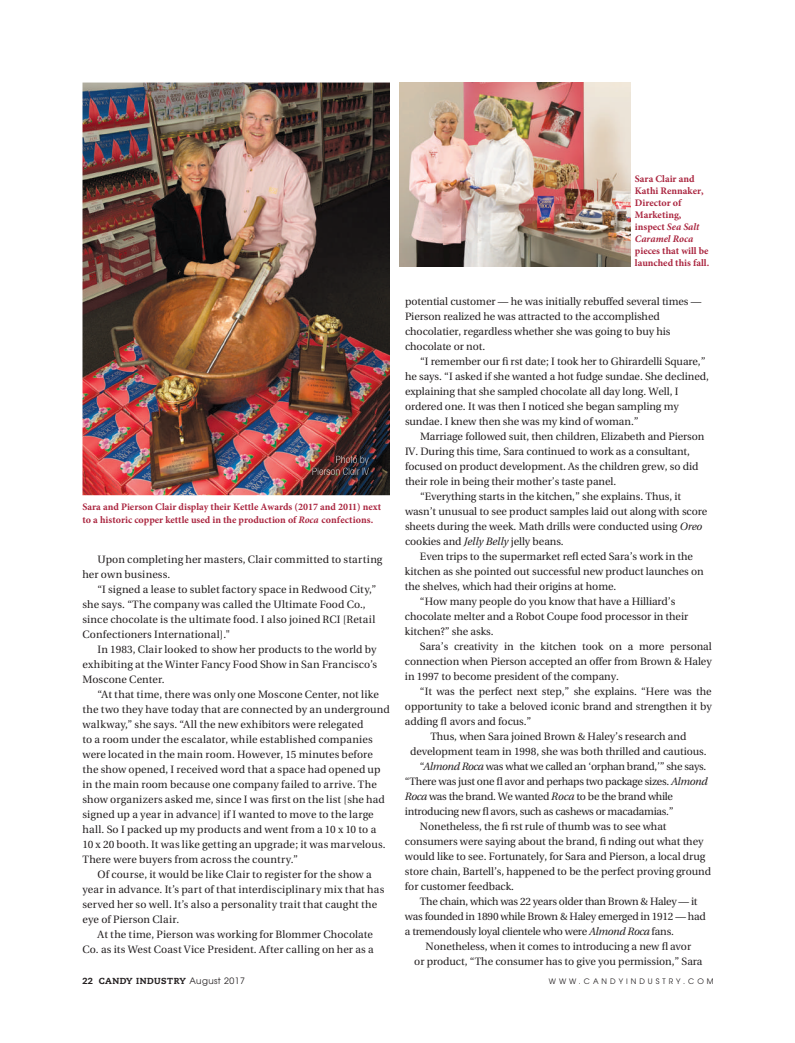
<style>
.page{position:relative;width:795px;height:1043px;background:#fff}
.page>*{position:absolute;margin:0;border:0;box-sizing:border-box;transform-origin:0 0}
.t1{font:10.62px/15px "Utopia";letter-spacing:-.005em;color:#231f20}
.t2{font:10.62px "Utopia";letter-spacing:.015em;color:#231f20}
.t3{font:10.62px "Utopia";letter-spacing:-.025em;color:#231f20}
.t4{font:700 10px/12px "Minion Pro";color:#aa253f}
.t5{font:800 8.75px "Caecilia";letter-spacing:.05em;color:#231f20}
.t6{font:7.5px "Avant Garde";letter-spacing:.4em;color:#231f20}
.s1{font-style:italic}
.s2{font-family:"Avant Garde";font-weight:400}
</style>
<div class="page">
<img style="left:82px;top:83px;width:308px;height:412px">
<img style="left:399px;top:83px;width:232px;height:184px">
<img style="left:336px;top:456px;width:33px;height:9px">
<img style="left:312px;top:467px;width:57px;height:8px">
<div style="left:393px;top:9px;width:9px;height:9px;border:2px solid #fff;border-radius:50%"></div>
<div style="left:777px;top:517px;width:9px;height:9px;border:2px solid #fff;border-radius:50%"></div>
<p class="t4" style="left:82px;top:500px;width:300px;line-height:12.8px">Sara and Pierson Clair display their Kettle Awards (2017 and 2011) next to a historic copper kettle used in the production of <span class="s1">Roca</span> confections.</p>
<p class="t1" style="left:83px;top:552px;width:302px;text-indent:15px">Upon completing her masters, Clair committed to starting her own business.</p>
<p class="t1" style="left:83px;top:582px;width:295px;text-indent:15px">“I signed a lease to sublet factory space in Redwood City,” she says. “The company was called the Ultimate Food Co., since chocolate is the ultimate food. I also joined RCI [Retail Confectioners International]."</p>
<p class="t1" style="left:83px;top:642px;width:296px;text-align:justify;text-indent:15px">In 1983, Clair looked to show her products to the world by exhibiting at the Winter Fancy Food Show in San Francisco’s Moscone Center.</p>
<p class="t1" style="left:98px;top:687px;width:283px">“At that time, there was only one Moscone Center, not like</p>
<p class="t2" style="left:83px;top:703px;width:309px">the two they have today that are connected by an underground</p>
<p class="t1" style="left:83px;top:717px;width:282px">walkway,” she says. “All the new exhibitors were relegated</p>
<p class="t1" style="left:83px;top:732px;width:292px">to a room under the escalator, while established companies</p>
<p class="t1" style="left:83px;top:747px;width:292px">were located in the main room. However, 15 minutes before</p>
<p class="t1" style="left:83px;top:762px;width:300px">the show opened, I received word that a space had opened up</p>
<p class="t2" style="left:83px;top:778px;width:296px">in the main room because one company failed to arrive. The</p>
<p class="t2" style="left:83px;top:793px;width:304px">show organizers asked me, since I was first on the list [she had</p>
<p class="t2" style="left:83px;top:808px;width:293px">signed up a year in advance] if I wanted to move to the large</p>
<p class="t1" style="left:83px;top:822px;width:295px">hall. So I packed up my products and went from a 10 x 10 to a</p>
<p class="t1" style="left:83px;top:837px;width:305px">10 x 20 booth. It was like getting an upgrade; it was marvelous.</p>
<p class="t1" style="left:83px;top:852px;width:217px">There were buyers from across the country.”</p>
<p class="t1" style="left:98px;top:867px;width:276px">Of course, it would be like Clair to register for the show a</p>
<p class="t2" style="left:83px;top:883px;width:303px">year in advance. It’s part of that interdisciplinary mix that has</p>
<p class="t2" style="left:83px;top:898px;width:296px">served her so well. It’s also a personality trait that caught the</p>
<p class="t2" style="left:83px;top:913px;width:98px">eye of Pierson Clair.</p>
<p class="t1" style="left:98px;top:927px;width:277px">At the time, Pierson was working for Blommer Chocolate</p>
<p class="t2" style="left:83px;top:943px;width:293px">Co. as its West Coast Vice President. After calling on her as a</p>
<p class="t5" style="left:83px;top:975px;width:164px">22 CANDY INDUSTRY <span class="s2">August 2017</span></p>
<p class="t4" style="left:635px;top:172px;width:70px">Sara Clair and<br>Kathi Rennaker,<br>Director of<br>Marketing, inspect <span class="s1">Sea Salt<br>Caramel Roca</span></p>
<p class="t4" style="left:635px;top:244px;width:76px">pieces that will be launched this fall.</p>
<p class="t1" style="left:405px;top:294px;width:298px">potential customer — he was initially rebuffed several times — Pierson realized he was attracted to the accomplished chocolatier, regardless whether she was going to buy his chocolate or not.</p>
<p class="t1" style="left:405px;top:354px;width:305px;text-indent:15px">“I remember our fi rst date; I took her to Ghirardelli Square,” he says. “I asked if she wanted a hot fudge sundae. She declined, explaining that she sampled chocolate all day long. Well, I ordered one. It was then I noticed she began sampling my sundae. I knew then she was my kind of woman.”</p>
<p class="t1" style="left:420px;top:429px;width:286px">Marriage followed suit, then children, Elizabeth and Pierson</p>
<p class="t1" style="left:405px;top:444px;width:287px">IV. During this time, Sara continued to work as a consultant,</p>
<p class="t1" style="left:405px;top:459px;width:295px">focused on product development. As the children grew, so did</p>
<p class="t1" style="left:405px;top:474px;width:213px">their role in being their mother’s taste panel.</p>
<p class="t1" style="left:420px;top:489px;width:263px">“Everything starts in the kitchen,” she explains. Thus, it</p>
<p class="t1" style="left:405px;top:504px;width:304px">wasn’t unusual to see product samples laid out along with score</p>
<p class="t1" style="left:405px;top:519px;width:299px">sheets during the week. Math drills were conducted using <span class="s1">Oreo</span></p>
<p class="t1" style="left:405px;top:534px;width:160px">cookies and <span class="s1">Jelly Belly</span> jelly beans.</p>
<p class="t1" style="left:420px;top:549px;width:275px">Even trips to the supermarket refl ected Sara’s work in the</p>
<p class="t1" style="left:405px;top:564px;width:300px">kitchen as she pointed out successful new product launches on</p>
<p class="t1" style="left:405px;top:579px;width:213px">the shelves, which had their origins at home.</p>
<p class="t1" style="left:420px;top:594px;width:257px">“How many people do you know that have a Hilliard’s</p>
<p class="t1" style="left:405px;top:609px;width:285px">chocolate melter and a Robot Coupe food processor in their</p>
<p class="t1" style="left:405px;top:624px;width:90px">kitchen?” she asks.</p>
<p class="t1" style="left:420px;top:639px;width:293px">Sara’s creativity in the kitchen took on a more personal</p>
<p class="t1" style="left:405px;top:654px;width:308px">connection when Pierson accepted an offer from Brown &amp; Haley</p>
<p class="t1" style="left:405px;top:669px;width:215px">in 1997 to become president of the company.</p>
<p class="t1" style="left:420px;top:684px;width:293px">“It was the perfect next step,” she explains. “Here was the</p>
<p class="t1" style="left:405px;top:699px;width:308px">opportunity to take a beloved iconic brand and strengthen it by</p>
<p class="t1" style="left:405px;top:714px;width:128px">adding fl avors and focus.”</p>
<p class="t1" style="left:430px;top:729px;width:257px">Thus, when Sara joined Brown &amp; Haley’s research and</p>
<p class="t1" style="left:410px;top:744px;width:298px">development team in 1998, she was both thrilled and cautious.</p>
<p class="t3" style="left:420px;top:760px;width:288px">“<span class="s1">Almond Roca</span> was what we called an ‘orphan brand,’” she says.</p>
<p class="t3" style="left:405px;top:775px;width:304px">“There was just one fl avor and perhaps two package sizes. <span class="s1">Almond</span></p>
<p class="t3" style="left:405px;top:790px;width:270px"><span class="s1">Roca</span> was the brand. We wanted <span class="s1">Roca</span> to be the brand while</p>
<p class="t3" style="left:405px;top:805px;width:270px">introducing new fl avors, such as cashews or macadamias.”</p>
<p class="t1" style="left:420px;top:819px;width:248px">Nonetheless, the fi rst rule of thumb was to see what</p>
<p class="t1" style="left:405px;top:834px;width:300px">consumers were saying about the brand, fi nding out what they</p>
<p class="t1" style="left:405px;top:849px;width:302px">would like to see. Fortunately, for Sara and Pierson, a local drug</p>
<p class="t1" style="left:405px;top:864px;width:308px">store chain, Bartell’s, happened to be the perfect proving ground</p>
<p class="t1" style="left:405px;top:879px;width:111px">for customer feedback.</p>
<p class="t3" style="left:420px;top:895px;width:279px">The chain, which was 22 years older than Brown &amp; Haley — it</p>
<p class="t3" style="left:405px;top:910px;width:302px">was founded in 1890 while Brown &amp; Haley emerged in 1912 — had</p>
<p class="t3" style="left:405px;top:925px;width:271px">a tremendously loyal clientele who were <span class="s1">Almond Roca</span> fans.</p>
<p class="t1" style="left:426px;top:939px;width:267px">Nonetheless, when it comes to introducing a new fl avor</p>
<p class="t1" style="left:414px;top:954px;width:290px">or product, “The consumer has to give you permission,” Sara</p>
<p class="t6" style="left:549px;top:976px;width:166px">WWW.CANDYINDUSTRY.COM</p>
</div>
